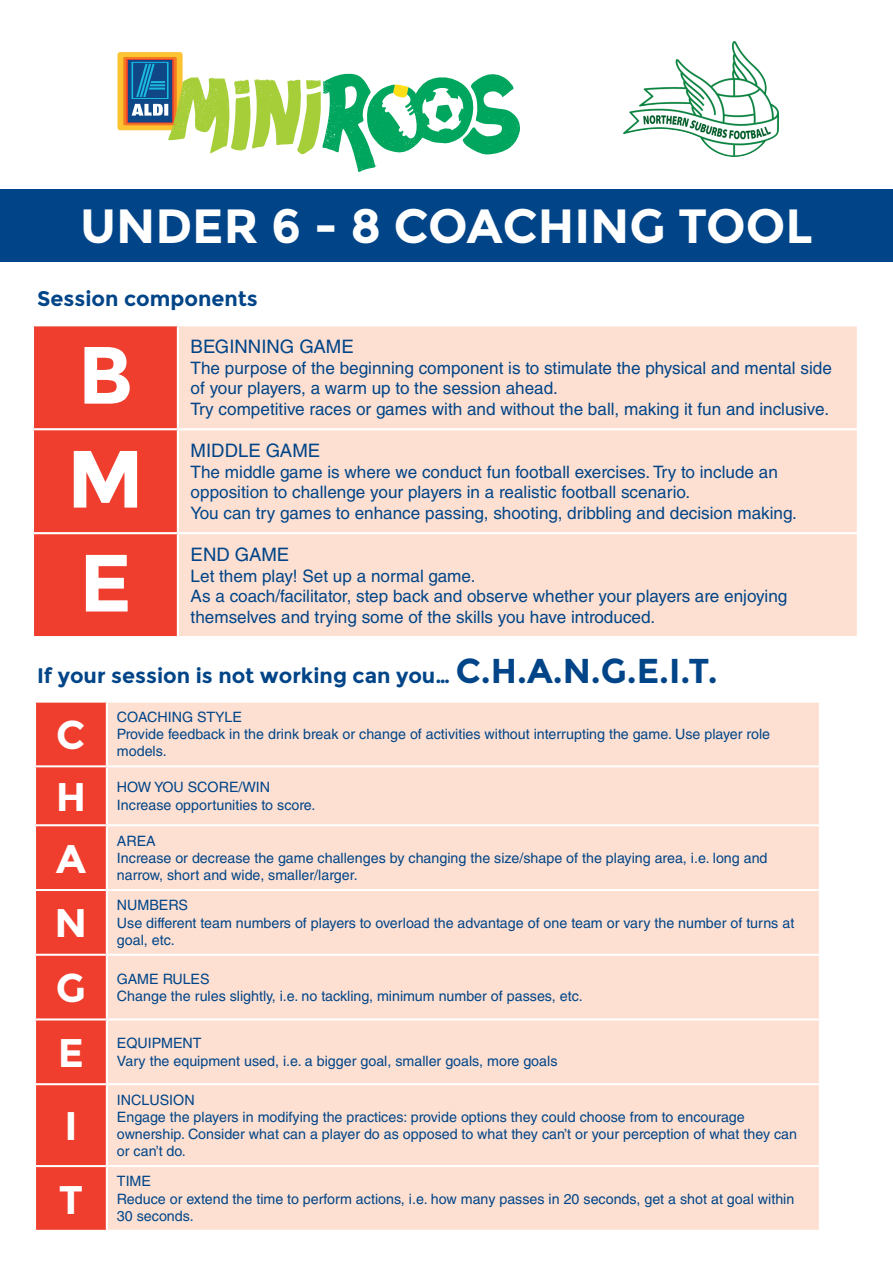
<style>
.page{position:relative;width:893px;height:1263px;background:#fff}
.page>*{position:absolute;margin:0;border:0;box-sizing:border-box;transform-origin:0 0}
.t1{font:700 81px "Montserrat";color:#fff}
.t2{font:700 48px "Montserrat";color:#fff}
.t3{font:700 39.9px "Montserrat";color:#fff}
.t4{font:700 21px "Montserrat";color:#014588}
.t5{font:18.6px "Helvetica LT Std";color:#014588}
.t6{font:17.1px/20.5px "Helvetica LT Std";color:#014588}
.t7{font:14.25px/17.1px "Helvetica LT Std";color:#014588}
.s1{font-size:34.5px}
</style>
<div class="page">
<div style="left:0;top:189px;width:893px;height:72px;background:#014588"></div>
<div style="left:34px;top:326px;width:143px;height:310px;background:#ef3e2e"></div>
<div style="left:179px;top:326px;width:678px;height:310px;background:#fde0d2"></div>
<hr style="left:32px;top:428px;width:146px;height:2px;background:#fff">
<hr style="left:178px;top:428px;width:681px;height:2px;background:#fff">
<hr style="left:32px;top:532px;width:146px;height:2px;background:#fff">
<hr style="left:178px;top:532px;width:681px;height:2px;background:#fff">
<div style="left:36px;top:703px;width:70px;height:527px;background:#ef3e2e"></div>
<div style="left:108px;top:703px;width:711px;height:527px;background:#fde0d2"></div>
<hr style="left:34px;top:765px;width:73px;height:2px;background:#fff">
<hr style="left:107px;top:765px;width:714px;height:2px;background:#fff">
<hr style="left:34px;top:824px;width:73px;height:2px;background:#fff">
<hr style="left:107px;top:824px;width:714px;height:2px;background:#fff">
<hr style="left:34px;top:889px;width:73px;height:2px;background:#fff">
<hr style="left:107px;top:889px;width:714px;height:2px;background:#fff">
<hr style="left:34px;top:954px;width:73px;height:2px;background:#fff">
<hr style="left:107px;top:954px;width:714px;height:2px;background:#fff">
<hr style="left:34px;top:1018px;width:73px;height:2px;background:#fff">
<hr style="left:107px;top:1018px;width:714px;height:2px;background:#fff">
<hr style="left:34px;top:1083px;width:73px;height:2px;background:#fff">
<hr style="left:107px;top:1083px;width:714px;height:2px;background:#fff">
<hr style="left:34px;top:1165px;width:73px;height:2px;background:#fff">
<hr style="left:107px;top:1165px;width:714px;height:2px;background:#fff">
<div style="left:117px;top:52px;width:66px;height:78px;background:#fec331;border-radius:3px"></div>
<div style="left:123px;top:57px;width:54px;height:68px;background:#f47921"></div>
<div style="left:126px;top:59px;width:48px;height:64px;background:#da3f36"></div>
<div style="left:128px;top:60px;width:44px;height:62px;background:linear-gradient(to bottom,#104887,#104887)"></div>
<svg style="left:131px;top:62px;width:389px;height:110px"></svg>
<img style="left:726px;top:41px;width:8px;height:38px">
<p class="t2" style="left:80px;top:197px;width:734px">UNDER 6 - 8 COACHING TOOL</p>
<p class="t4" style="left:37px;top:286px;width:222px">Session components</p>
<p class="t1" style="left:78px;top:327px;width:57px">B</p>
<p class="t5" style="left:191px;top:336px;width:165px">BEGINNING GAME</p>
<p class="t6" style="left:191px;top:357px;width:643px">The purpose of the beginning component is to stimulate the physical and mental side of your players, a warm up to the session ahead.</p>
<p class="t6" style="left:191px;top:398px;width:640px">Try competitive races or games with and without the ball, making it fun and inclusive.</p>
<p class="t1" style="left:67px;top:431px;width:79px">M</p>
<p class="t5" style="left:191px;top:440px;width:131px">MIDDLE GAME</p>
<p class="t6" style="left:191px;top:461px;width:589px">The middle game is where we conduct fun football exercises. Try to include an opposition to challenge your players in a realistic football scenario.</p>
<p class="t6" style="left:191px;top:502px;width:608px">You can try games to enhance passing, shooting, dribbling and decision making.</p>
<p class="t5" style="left:191px;top:544px;width:100px">END GAME</p>
<p class="t6" style="left:191px;top:565px;width:286px">Let them play! Set up a normal game.</p>
<p class="t6" style="left:191px;top:586px;width:598px">As a coach/facilitator, step back and observe whether your players are enjoying themselves and trying some of the skills you have introduced.</p>
<p class="t4" style="left:37px;top:663px;width:682px">If your session is not working can you… <span class="s1">C.H.A.N.G.E.I.T.</span></p>
<p class="t3" style="left:56px;top:711px;width:31px">C</p>
<p class="t1" style="left:79px;top:535px;width:54px">E</p>
<p class="t7" style="left:117px;top:708px;width:127px">COACHING STYLE</p>
<p class="t7" style="left:117px;top:725px;width:655px">Provide feedback in the drink break or change of activities without interrupting the game. Use player role models.</p>
<p class="t3" style="left:56px;top:773px;width:32px">H</p>
<p class="t7" style="left:117px;top:779px;width:155px">HOW YOU SCORE/WIN</p>
<p class="t7" style="left:117px;top:796px;width:200px">Increase opportunities to score.</p>
<p class="t3" style="left:56px;top:835px;width:31px">A</p>
<p class="t3" style="left:55px;top:899px;width:34px">N</p>
<p class="t7" style="left:117px;top:832px;width:40px">AREA</p>
<p class="t7" style="left:117px;top:849px;width:652px">Increase or decrease the game challenges by changing the size/shape of the playing area, i.e. long and narrow, short and wide, smaller/larger.</p>
<p class="t7" style="left:117px;top:897px;width:73px">NUMBERS</p>
<p class="t7" style="left:117px;top:914px;width:679px">Use different team numbers of players to overload the advantage of one team or vary the number of turns at goal, etc.</p>
<p class="t3" style="left:56px;top:964px;width:31px">G</p>
<p class="t7" style="left:117px;top:970px;width:94px">GAME RULES</p>
<p class="t7" style="left:117px;top:987px;width:467px">Change the rules slightly, i.e. no tackling, minimum number of passes, etc.</p>
<p class="t3" style="left:58px;top:1029px;width:28px">E</p>
<p class="t7" style="left:117px;top:1035px;width:86px">EQUIPMENT</p>
<p class="t7" style="left:117px;top:1052px;width:442px">Vary the equipment used, i.e. a bigger goal, smaller goals, more goals</p>
<p class="t3" style="left:64px;top:1102px;width:15px">I</p>
<p class="t3" style="left:59px;top:1176px;width:26px">T</p>
<p class="t7" style="left:117px;top:1091px;width:79px">INCLUSION</p>
<p class="t7" style="left:117px;top:1108px;width:682px">Engage the players in modifying the practices: provide options they could choose from to encourage ownership. Consider what can a player do as opposed to what they can’t or your perception of what they can or can’t do.</p>
<p class="t7" style="left:117px;top:1173px;width:36px">TIME</p>
<p class="t7" style="left:117px;top:1190px;width:679px">Reduce or extend the time to perform actions, i.e. how many passes in 20 seconds, get a shot at goal within<br>30 seconds.</p>
</div>
